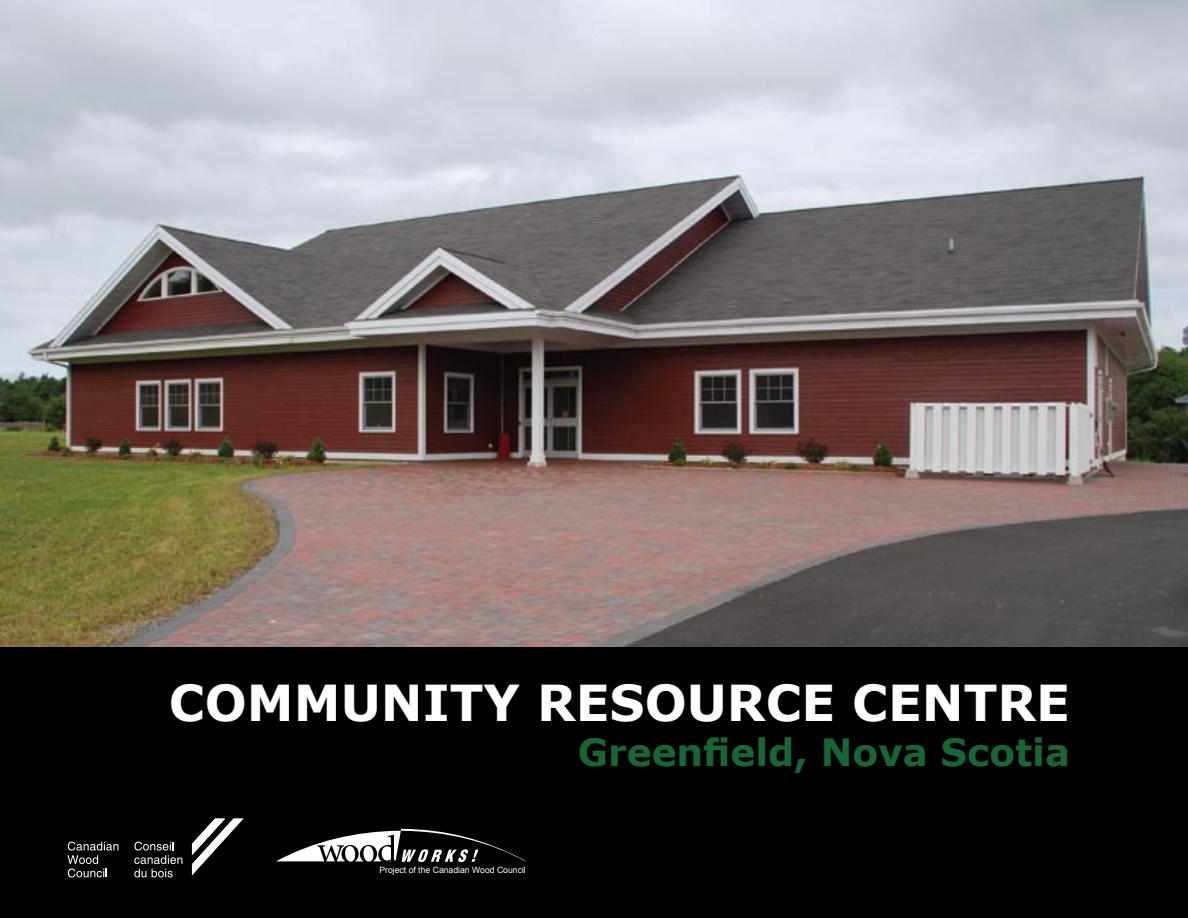
<style>
.page{position:relative;width:1188px;height:918px;background:#fff}
.page>*{position:absolute;margin:0;border:0;box-sizing:border-box;transform-origin:0 0}
.t1{font:700 49.5px "Verdana";color:#fff}
.t2{font:700 37.5px "Verdana";color:#186635}
.t3{font:8.7px "Arial";color:#fff}
</style>
<div class="page">
<div style="left:0;top:609px;width:1188px;height:309px;background:#000"></div>
<img style="left:0;top:0;width:1188px;height:647px">
<svg style="left:192px;top:819px;width:51px;height:56px"></svg>
<svg style="left:68px;top:842px;width:50px;height:36px"></svg>
<svg style="left:134px;top:842px;width:48px;height:35px"></svg>
<svg style="left:276px;top:829px;width:250px;height:33px"></svg>
<h1 class="t1" style="left:169px;top:672px;width:903px">COMMUNITY RESOURCE CENTRE</h1>
<h2 class="t2" style="left:578px;top:728px;width:494px">Greenfield, Nova Scotia</h2>
<p class="t3" style="left:379px;top:864px;width:148px">Project of the Canadian Wood Council</p>
</div>
